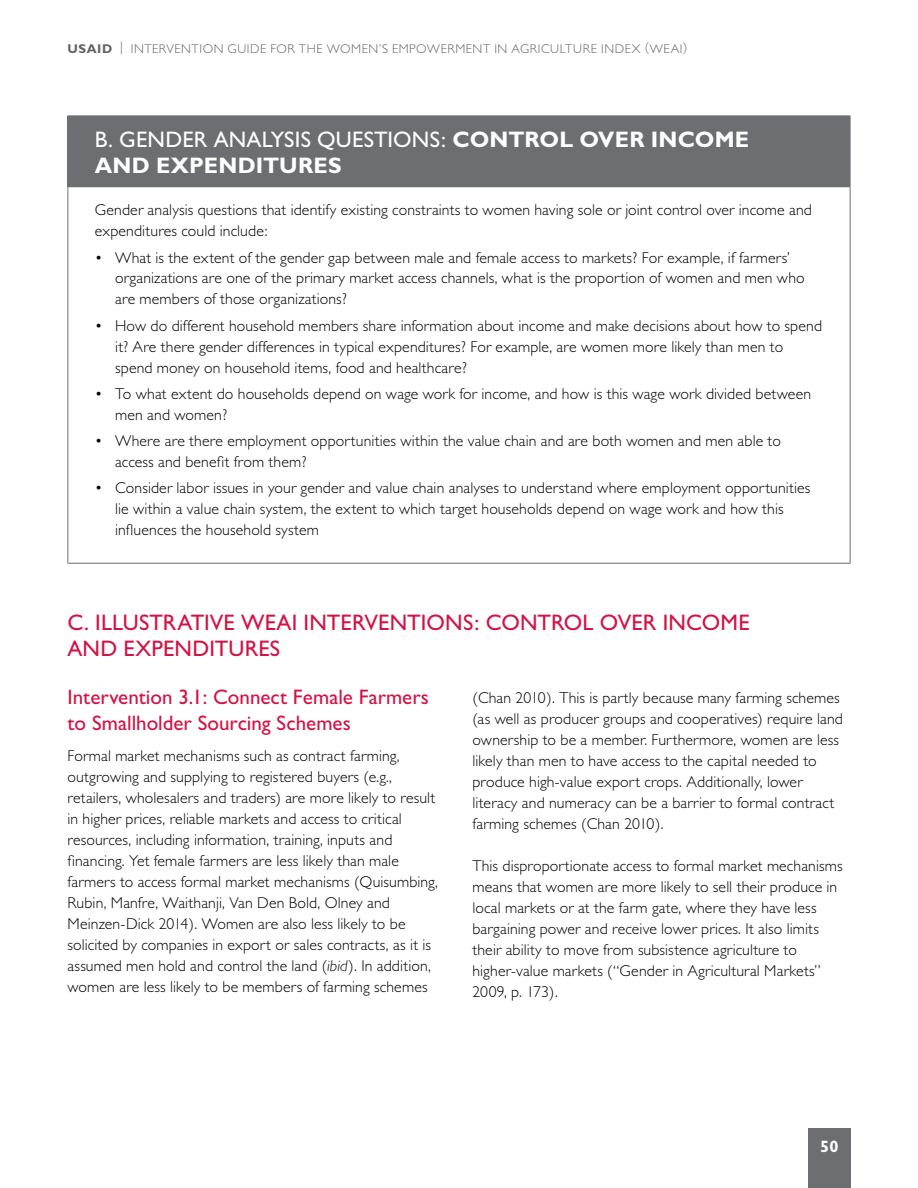
<style>
.page{position:relative;width:918px;height:1188px;background:#fff}
.page>*{position:absolute;margin:0;border:0;box-sizing:border-box;transform-origin:0 0}
.t1{font:22.5px/26.2px "Gill Sans";letter-spacing:.005em;color:#d31245}
.t2{font:700 22.5px/26.2px "Gill Sans";letter-spacing:.01em;color:#fff}
.t3{font:21px/26.2px "Gill Sans";color:#d31245}
.t4{font:700 16.5px "Gill Sans";color:#fff}
.t5{font:300 15.75px/21px "Gill Sans";letter-spacing:.01em;color:#000}
.t6{font:300 12.75px "Gill Sans";letter-spacing:.045em;color:#636466}
.s1{font-weight:700}
.s2{font-weight:400}
.s3{font-style:italic}
</style>
<div class="page">
<div style="left:808px;top:1129px;width:42px;height:59px;background:#6d6e71"></div>
<div style="left:68px;top:116px;width:782px;height:71px;background:#6d6e71"></div>
<hr style="left:68px;top:115px;width:782px;height:1px;background:#6d6e71">
<hr style="left:850px;top:116px;width:1px;height:70px;background:#6d6e71">
<hr style="left:68px;top:187px;width:1px;height:376px;background:#6d6e71">
<hr style="left:850px;top:187px;width:1px;height:376px;background:#6d6e71">
<hr style="left:68px;top:563px;width:782px;height:1px;background:#6d6e71">
<p class="t6" style="left:68px;top:41px;width:621px"><span class="s1">USAID</span> | INTERVENTION GUIDE FOR THE WOMEN’S EMPOWERMENT IN AGRICULTURE INDEX (WEAI)</p>
<h3 class="t2" style="left:95px;top:126px;width:656px"><span class="s2">B. GENDER ANALYSIS QUESTIONS:</span> CONTROL OVER INCOME<br>AND EXPENDITURES</h3>
<p class="t5" style="left:95px;top:200px;width:718px">Gender analysis questions that identify existing constraints to women having sole or joint control over income and expenditures could include:</p>
<p class="t5" style="left:115px;top:247px;width:691px;text-indent:-20px">• What is the extent of the gender gap between male and female access to markets? For example, if farmers’ organizations are one of the primary market access channels, what is the proportion of women and men who are members of those organizations?</p>
<p class="t5" style="left:115px;top:315px;width:708px;text-indent:-20px">• How do different household members share information about income and make decisions about how to spend it? Are there gender differences in typical expenditures? For example, are women more likely than men to spend money on household items, food and healthcare?</p>
<p class="t5" style="left:115px;top:383px;width:698px;text-indent:-20px">• To what extent do households depend on wage work for income, and how is this wage work divided between men and women?</p>
<p class="t5" style="left:115px;top:431px;width:667px;text-indent:-20px">• Where are there employment opportunities within the value chain and are both women and men able to access and benefit from them?</p>
<p class="t5" style="left:115px;top:478px;width:697px;text-indent:-20px">• Consider labor issues in your gender and value chain analyses to understand where employment opportunities lie within a value chain system, the extent to which target households depend on wage work and how this influences the household system</p>
<h3 class="t1" style="left:68px;top:609px;width:684px">C. ILLUSTRATIVE WEAI INTERVENTIONS: CONTROL OVER INCOME<br>AND EXPENDITURES</h3>
<h4 class="t3" style="left:68px;top:683px;width:363px">Intervention 3.1: Connect Female Farmers to Smallholder Sourcing Schemes</h4>
<p class="t5" style="left:68px;top:746px;width:372px">Formal market mechanisms such as contract farming, outgrowing and supplying to registered buyers (e.g., retailers, wholesalers and traders) are more likely to result in higher prices, reliable markets and access to critical resources, including information, training, inputs and financing. Yet female farmers are less likely than male farmers to access formal market mechanisms (Quisumbing, Rubin, Manfre, Waithanji, Van Den Bold, Olney and Meinzen-Dick 2014). Women are also less likely to be solicited by companies in export or sales contracts, as it is assumed men hold and control the land (<span class="s3">ibid</span>). In addition, women are less likely to be members of farming schemes</p>
<p class="t5" style="left:472px;top:688px;width:372px">(Chan 2010). This is partly because many farming schemes (as well as producer groups and cooperatives) require land ownership to be a member. Furthermore, women are less likely than men to have access to the capital needed to produce high-value export crops. Additionally, lower literacy and numeracy can be a barrier to formal contract farming schemes (Chan 2010).</p>
<p class="t5" style="left:472px;top:856px;width:372px">This disproportionate access to formal market mechanisms means that women are more likely to sell their produce in local markets or at the farm gate, where they have less bargaining power and receive lower prices. It also limits their ability to move from subsistence agriculture to higher-value markets (“Gender in Agricultural Markets” 2009, p. 173).</p>
<p class="t4" style="left:820px;top:1136px;width:20px">50</p>
</div>
